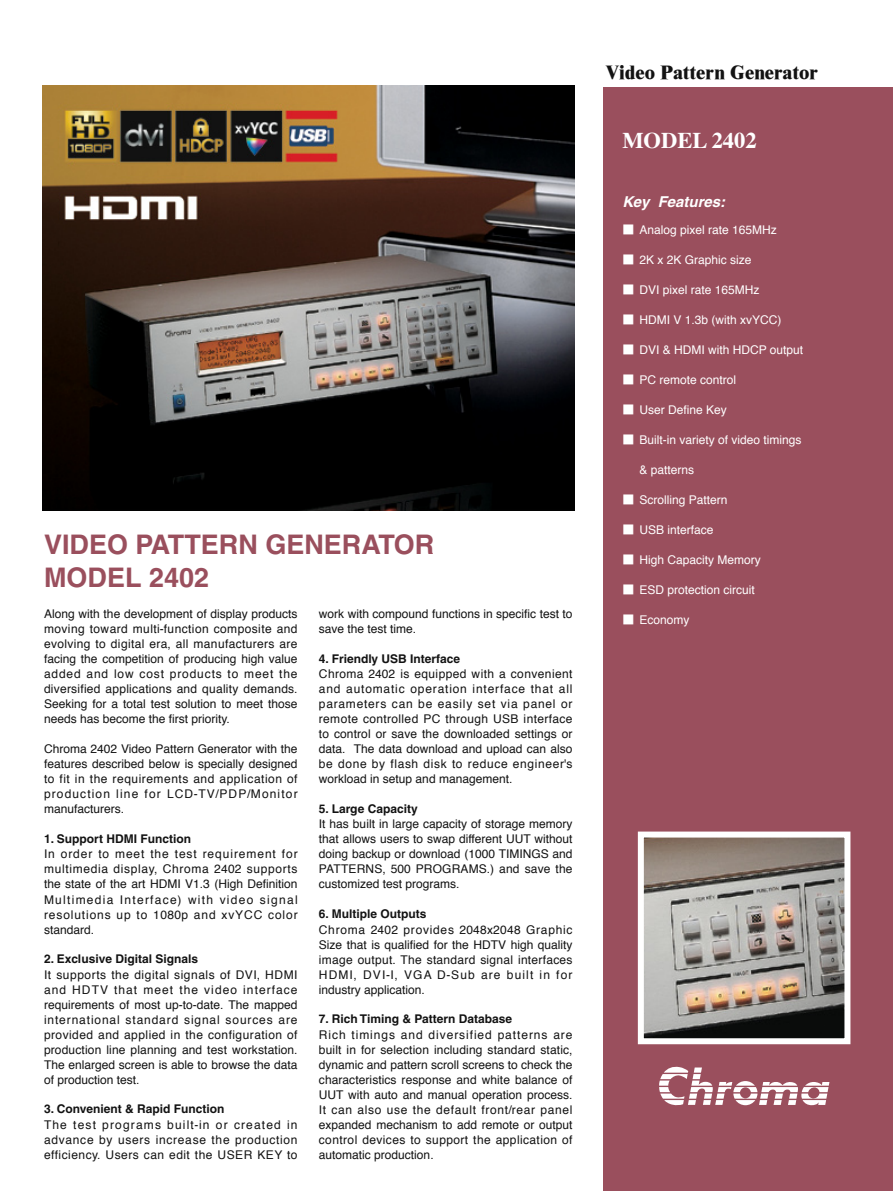
<style>
.page{position:relative;width:893px;height:1191px;background:#fff}
.page>*{position:absolute;margin:0;border:0;box-sizing:border-box;transform-origin:0 0}
.t1{font:700 27px "Helvetica";color:#9a4f5d}
.t2{font:700 22.5px "Times";color:#fff}
.t3{font:800 19.5px "Times New Roman";color:#121212}
.t4{font:italic 700 15px "Helvetica";color:#fff}
.t5{font:12px/15px "Helvetica";color:#121212;text-align:justify}
.t6{font:12px "Helvetica";color:#fff}
.t7{font:700 12px "Helvetica";color:#121212}
.s1{font-family:"AR Hei B5";font-weight:500}
</style>
<div class="page">
<img style="left:43px;top:85px;width:531px;height:425px">
<div style="left:604px;top:87px;width:289px;height:1104px;background:#9a4f5d"></div>
<img style="left:645px;top:838px;width:198px;height:199px">
<div style="left:638px;top:831px;width:212px;height:213px;border:6px solid #fff"></div>
<svg style="left:659px;top:1066px;width:170px;height:39px"></svg>
<h1 class="t1" style="left:44px;top:528px;width:35px">Video</h1>
<h1 class="t1" style="left:136px;top:528px;width:51px">Patter</h1>
<h1 class="t1" style="left:238px;top:528px;width:160px">n Generator</h1>
<h1 class="t1" style="left:44px;top:561px;width:167px">MODEL 2402</h1>
<p class="t5" style="left:44px;top:606px;width:255px">Along with the development of display products moving toward multi-function composite and evolving to digital era, all manufacturers are facing the competition of producing high value added and low cost products to meet the diversified applications and quality demands.<br>Seeking for a total test solution to meet those needs has become the first priority.</p>
<p class="t5" style="left:44px;top:741px;width:255px">Chroma 2402 Video Pattern Generator with the features described below is specially designed to fit in the requirements and application of production line for LCD-TV/PDP/Monitor manufacturers.</p>
<p class="t7" style="left:44px;top:831px;width:149px">1. Support HDMI Function</p>
<p class="t5" style="left:44px;top:846px;width:255px">In order to meet the test requirement for multimedia display, Chroma 2402 supports the state of the art HDMI V1.3 (High Definition Multimedia Interface) with video signal resolutions up to 1080p and xvYCC color standard.</p>
<p class="t7" style="left:44px;top:951px;width:156px">2. Exclusive Digital Signals</p>
<p class="t5" style="left:44px;top:966px;width:255px">It supports the digital signals of DVI, HDMI and HDTV that meet the video interface requirements of most up-to-date. The mapped international standard signal sources are provided and applied in the configuration of production line planning and test workstation.<br>The enlarged screen is able to browse the data of production test.</p>
<p class="t7" style="left:44px;top:1101px;width:182px">3. Convenient &amp; Rapid Function</p>
<p class="t5" style="left:44px;top:1116px;width:255px">The test programs built-in or created in advance by users increase the production efficiency. Users can edit the USER KEY to</p>
<p class="t5" style="left:319px;top:606px;width:255px">work with compound functions in specific test to save the test time.</p>
<p class="t7" style="left:319px;top:651px;width:143px">4. Friendly USB Interface</p>
<p class="t5" style="left:319px;top:666px;width:255px">Chroma 2402 is equipped with a convenient and automatic operation interface that all parameters can be easily set via panel or remote controlled PC through USB interface to control or save the downloaded settings or data. The data download and upload can also be done by flash disk to reduce engineer's workload in setup and management.</p>
<p class="t7" style="left:319px;top:801px;width:100px">5. Large Capacity</p>
<p class="t5" style="left:319px;top:816px;width:255px">It has built in large capacity of storage memory that allows users to swap different UUT without doing backup or download (1000 TIMINGS and PATTERNS, 500 PROGRAMS.) and save the customized test programs.</p>
<p class="t7" style="left:319px;top:906px;width:109px">6. Multiple Outputs</p>
<p class="t5" style="left:319px;top:921px;width:255px">Chroma 2402 provides 2048x2048 Graphic Size that is qualified for the HDTV high quality image output. The standard signal interfaces HDMI, DVI-I, VGA D-Sub are built in for industry application.</p>
<p class="t7" style="left:319px;top:1011px;width:195px">7. Rich Timing &amp; Pattern Database</p>
<p class="t5" style="left:319px;top:1026px;width:255px">Rich timings and diversified patterns are built in for selection including standard static, dynamic and pattern scroll screens to check the characteristics response and white balance of UUT with auto and manual operation process.<br>It can also use the default front/rear panel expanded mechanism to add remote or output control devices to support the application of automatic production.</p>
<h3 class="t3" style="left:605px;top:61px;width:214px">Video Pattern Generator</h3>
<h2 class="t2" style="left:622px;top:119px;width:136px">MODEL 2402</h2>
<p class="t4" style="left:622px;top:192px;width:104px">Key Features:</p>
<p class="t6" style="left:622px;top:220px;width:156px"><span class="s1">■</span> Analog pixel rate 165MHz</p>
<p class="t6" style="left:622px;top:250px;width:131px"><span class="s1">■</span> 2K x 2K Graphic size</p>
<p class="t6" style="left:622px;top:280px;width:139px"><span class="s1">■</span> DVI pixel rate 165MHz</p>
<p class="t6" style="left:622px;top:310px;width:161px"><span class="s1">■</span> HDMI V 1.3b (with xvYCC)</p>
<p class="t6" style="left:622px;top:340px;width:182px"><span class="s1">■</span> DVI &amp; HDMI with HDCP output</p>
<p class="t6" style="left:622px;top:370px;width:115px"><span class="s1">■</span> PC remote control</p>
<p class="t6" style="left:622px;top:400px;width:106px"><span class="s1">■</span> User Define Key</p>
<p class="t6" style="left:622px;top:430px;width:181px"><span class="s1">■</span> Built-in variety of video timings</p>
<p class="t6" style="left:639px;top:460px;width:56px">&amp; patterns</p>
<p class="t6" style="left:622px;top:490px;width:107px"><span class="s1">■</span> Scrolling Pattern</p>
<p class="t6" style="left:622px;top:520px;width:93px"><span class="s1">■</span> USB interface</p>
<p class="t6" style="left:622px;top:550px;width:140px"><span class="s1">■</span> High Capacity Memory</p>
<p class="t6" style="left:622px;top:580px;width:134px"><span class="s1">■</span> ESD protection circuit</p>
<p class="t6" style="left:622px;top:610px;width:69px"><span class="s1">■</span> Economy</p>
</div>
